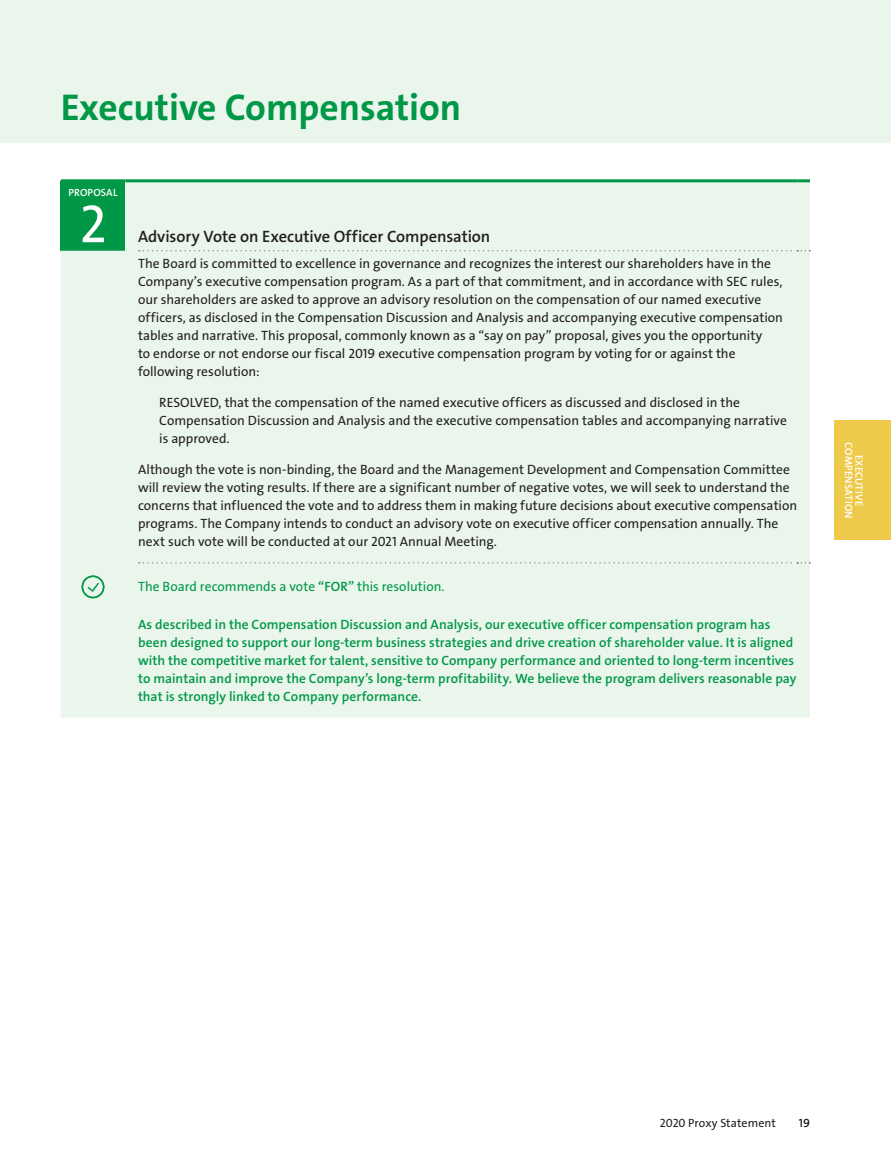
<style>
.page{position:relative;width:891px;height:1161px;background:#fff}
.page>*{position:absolute;margin:0;border:0;box-sizing:border-box;transform-origin:0 0}
.t1{font:54px "The Sans LF";color:#fff}
.t2{font:700 37.5px "The Sans C4 s";color:#009847}
.t3{font:600 16.5px "The Sans LF";letter-spacing:-.005em;color:#231f20}
.t4{font:13.5px/18px "The Sans LF";color:#231f20}
.t5{font:600 13.5px/18px "The Sans LF";color:#009847}
.t6{font:13.5px "The Sans LF";color:#009847}
.t7{font:12px "The Sans LF";letter-spacing:.005em;color:#231f20}
.t8{font:600 12px "The Sans LF";color:#231f20}
.t9{font:600 10.5px/10.5px "The Sans LF";letter-spacing:.01em;color:#fff;text-align:center}
.s1{font-weight:600}
</style>
<div class="page">
<div style="left:0;top:0;width:891px;height:142px;background:#eaf5ec"></div>
<div style="left:61px;top:182px;width:749px;height:536px;background:#eaf5ec"></div>
<hr style="left:61px;top:179px;width:64px;height:3px;background:#009847">
<svg style="left:125px;top:179px;width:13px;height:3px"></svg>
<hr style="left:138px;top:179px;width:659px;height:3px;background:#009847">
<svg style="left:797px;top:179px;width:13px;height:3px"></svg>
<svg style="left:139px;top:562px;width:671px;height:2px"></svg>
<svg style="left:139px;top:250px;width:671px;height:1px"></svg>
<svg style="left:86px;top:581px;width:14px;height:12px"></svg>
<div style="left:82px;top:576px;width:22px;height:22px;border:2px solid #009847;border-radius:50%"></div>
<div style="left:835px;top:421px;width:56px;height:119px;background:#eeca4a"></div>
<h2 class="t2" style="left:61px;top:83px;width:402px">Executive Compensation</h2>
<p class="t9" style="left:69px;top:188px;width:50px">PROPOSAL</p>
<h1 class="t1" style="left:79px;top:189px;width:29px">2</h1>
<p class="t3" style="left:138px;top:226px;width:354px">Advisory Vote on Executive Officer Compensation</p>
<p class="t4" style="left:138px;top:255px;width:647px">The Board is committed to excellence in governance and recognizes the interest our shareholders have in the Company’s executive compensation program. As a part of that commitment, and in accordance with SEC rules, our shareholders are asked to approve an advisory resolution on the compensation of our named executive officers, as disclosed in the Compensation Discussion and Analysis and accompanying executive compensation tables and narrative. This proposal, commonly known as a “say on pay” proposal, gives you the opportunity<br>to endorse or not endorse our fiscal 2019 executive compensation program by voting for or against the following resolution:</p>
<p class="t4" style="left:159px;top:394px;width:629px">RESOLVED, that the compensation of the named executive officers as discussed and disclosed in the<br>Compensation Discussion and Analysis and the executive compensation tables and accompanying narrative is approved.</p>
<p class="t4" style="left:138px;top:460px;width:661px">Although the vote is non-binding, the Board and the Management Development and Compensation Committee will review the voting results. If there are a significant number of negative votes, we will seek to understand the concerns that influenced the vote and to address them in making future decisions about executive compensation programs. The Company intends to conduct an advisory vote on executive officer compensation annually. The next such vote will be conducted at our 2021 Annual Meeting.</p>
<p class="t6" style="left:138px;top:578px;width:308px">The Board recommends a vote <span class="s1">“FOR”</span> this resolution.</p>
<p class="t5" style="left:138px;top:615px;width:660px">As described in the Compensation Discussion and Analysis, our executive officer compensation program has been designed to support our long-term business strategies and drive creation of shareholder value. It is aligned with the competitive market for talent, sensitive to Company performance and oriented to long-term incentives to maintain and improve the Company’s long-term profitability. We believe the program delivers reasonable pay that is strongly linked to Company performance.</p>
<p class="t9" style="left:864px;top:442px;width:78px;rotate:90deg">EXECUTIVE<br>COMPENSATION</p>
<p class="t7" style="left:660px;top:1115px;width:118px">2020 Proxy Statement</p>
<p class="t8" style="left:799px;top:1115px;width:13px">19</p>
</div>
